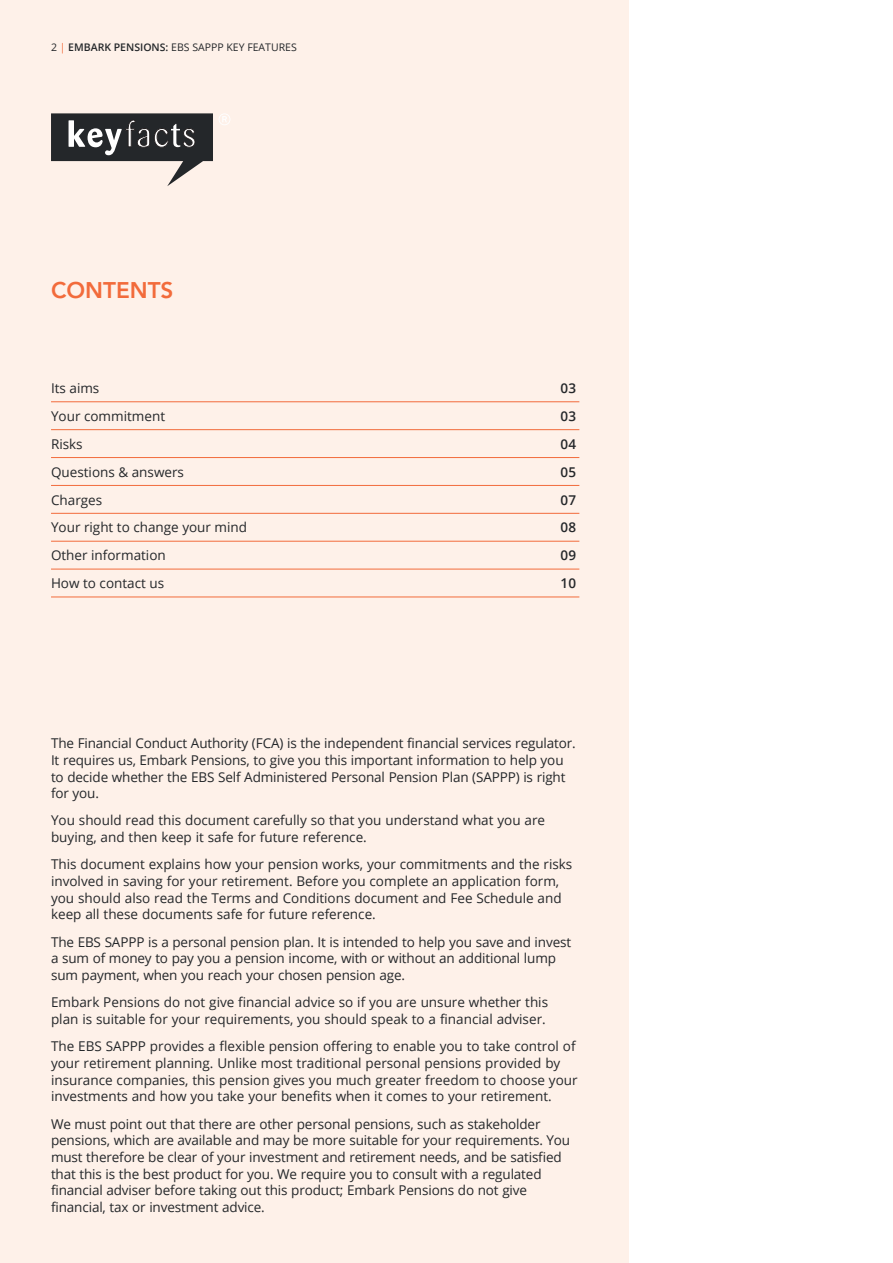
<style>
.page{position:relative;width:893px;height:1263px;background:#fff}
.page>*{position:absolute;margin:0;border:0;box-sizing:border-box;transform-origin:0 0}
.t1{font:800 22.5px "Avenir LT Std";color:#f26b3b}
.Tier2_Body_text{font:13.5px/16.6px "Open Sans";color:#24272a}
.t2{font:600 13.5px "Open Sans";color:#24272a}
.t3{font:10.5px "Open Sans";color:#24272a}
.s1{color:#f26b3b}
.s2{font-weight:600}
</style>
<div class="page">
<div style="left:0;top:0;width:628px;height:1263px;background:#fef1e9"></div>
<hr style="left:51px;top:401px;width:528px;height:1px;background:#f26b3b">
<hr style="left:51px;top:429px;width:528px;height:1px;background:#f26b3b">
<hr style="left:51px;top:457px;width:528px;height:1px;background:#f26b3b">
<hr style="left:51px;top:485px;width:528px;height:1px;background:#f26b3b">
<hr style="left:51px;top:513px;width:528px;height:1px;background:#f26b3b">
<hr style="left:51px;top:541px;width:528px;height:1px;background:#f26b3b">
<hr style="left:51px;top:569px;width:528px;height:1px;background:#f26b3b">
<hr style="left:51px;top:597px;width:528px;height:1px;background:#f26b3b">
<svg style="left:51px;top:113px;width:162px;height:73px"></svg>
<svg style="left:219px;top:113px;width:11px;height:12px"></svg>
<p class="t3" style="left:51px;top:40px;width:247px">2 <span class="s1">|</span> <span class="s2">EMBARK PENSIONS:</span> EBS SAPPP KEY FEATURES</p>
<p class="t1" style="left:51px;top:277px;width:124px">CONTENTS</p>
<p class="Tier2_Body_text" style="left:51px;top:379px;width:50px">Its aims</p>
<p class="t2" style="left:561px;top:379px;width:17px">03</p>
<p class="Tier2_Body_text" style="left:51px;top:407px;width:116px">Your commitment</p>
<p class="t2" style="left:561px;top:407px;width:17px">03</p>
<p class="Tier2_Body_text" style="left:51px;top:435px;width:33px">Risks</p>
<p class="t2" style="left:561px;top:435px;width:17px">04</p>
<p class="Tier2_Body_text" style="left:51px;top:463px;width:135px">Questions &amp; answers</p>
<p class="t2" style="left:561px;top:462px;width:17px">05</p>
<p class="Tier2_Body_text" style="left:51px;top:491px;width:53px">Charges</p>
<p class="t2" style="left:561px;top:490px;width:17px">07</p>
<p class="Tier2_Body_text" style="left:51px;top:519px;width:198px">Your right to change your mind</p>
<p class="t2" style="left:561px;top:518px;width:17px">08</p>
<p class="Tier2_Body_text" style="left:51px;top:547px;width:116px">Other information</p>
<p class="t2" style="left:561px;top:546px;width:17px">09</p>
<p class="Tier2_Body_text" style="left:51px;top:575px;width:115px">How to contact us</p>
<p class="t2" style="left:561px;top:574px;width:17px">10</p>
<p class="Tier2_Body_text" style="left:51px;top:735px;width:526px">The Financial Conduct Authority (FCA) is the independent financial services regulator.<br>It requires us, Embark Pensions, to give you this important information to help you to decide whether the EBS Self Administered Personal Pension Plan (SAPPP) is right for you.</p>
<p class="Tier2_Body_text" style="left:51px;top:812px;width:496px">You should read this document carefully so that you understand what you are buying, and then keep it safe for future reference.</p>
<p class="Tier2_Body_text" style="left:51px;top:856px;width:523px">This document explains how your pension works, your commitments and the risks involved in saving for your retirement. Before you complete an application form, you should also read the Terms and Conditions document and Fee Schedule and keep all these documents safe for future reference.</p>
<p class="Tier2_Body_text" style="left:51px;top:933px;width:522px">The EBS SAPPP is a personal pension plan. It is intended to help you save and invest a sum of money to pay you a pension income, with or without an additional lump sum payment, when you reach your chosen pension age.</p>
<p class="Tier2_Body_text" style="left:51px;top:994px;width:499px">Embark Pensions do not give financial advice so if you are unsure whether this plan is suitable for your requirements, you should speak to a financial adviser.</p>
<p class="Tier2_Body_text" style="left:51px;top:1038px;width:528px">The EBS SAPPP provides a flexible pension offering to enable you to take control of your retirement planning. Unlike most traditional personal pensions provided by insurance companies, this pension gives you much greater freedom to choose your investments and how you take your benefits when it comes to your retirement.</p>
<p class="Tier2_Body_text" style="left:51px;top:1115px;width:521px">We must point out that there are other personal pensions, such as stakeholder pensions, which are available and may be more suitable for your requirements. You must therefore be clear of your investment and retirement needs, and be satisfied that this is the best product for you. We require you to consult with a regulated financial adviser before taking out this product; Embark Pensions do not give financial, tax or investment advice.</p>
</div>
